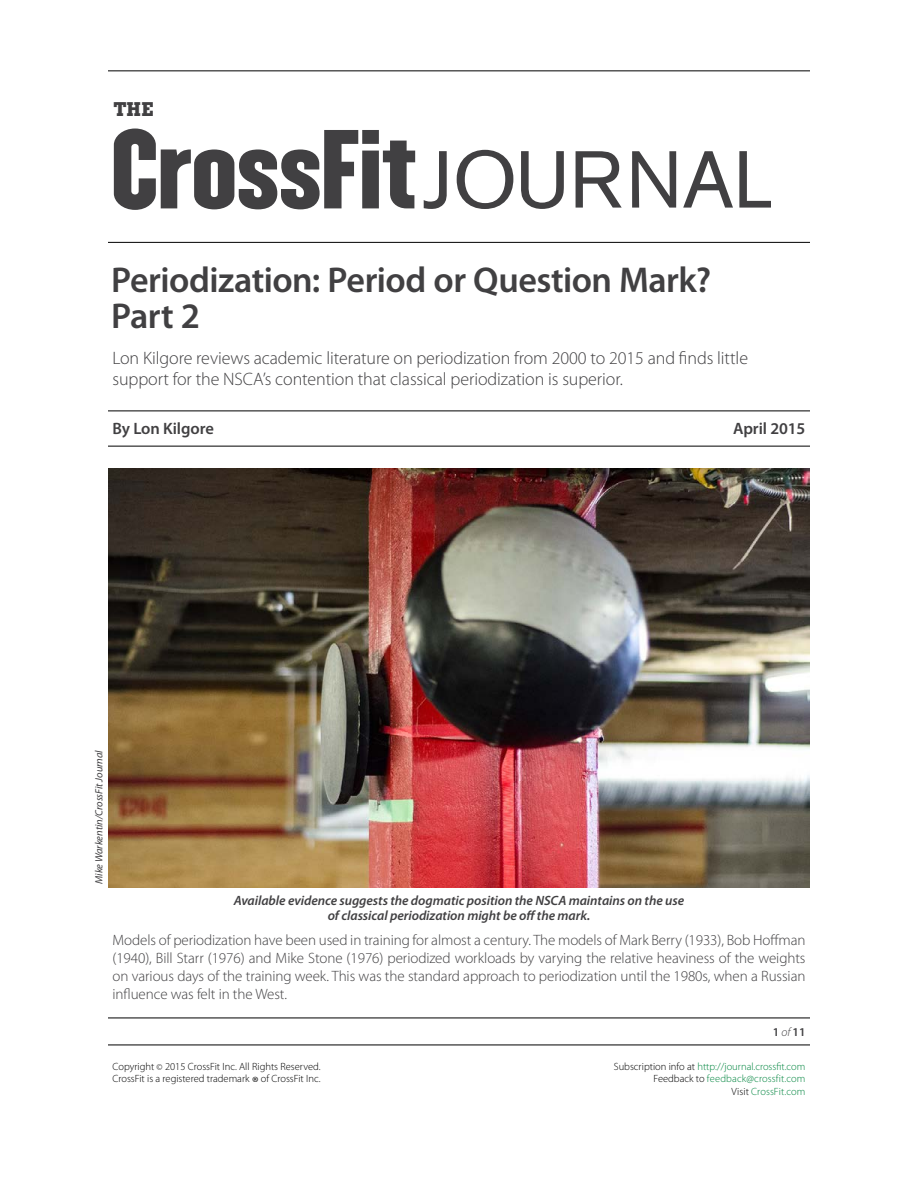
<style>
.page{position:relative;width:918px;height:1188px;background:#fff}
.page>*{position:absolute;margin:0;border:0;box-sizing:border-box;transform-origin:0 0}
.t1{font:79.8px "Akzidenz Grotesk BE";color:#414042}
.t2{font:600 36px/36px "Myriad Pro";letter-spacing:-.015em;color:#414042}
.t3{font:700 19.65px "Boton";color:#414042}
.t4{font:300 18px/21px "Myriad Pro";letter-spacing:-.005em;color:#414042}
.t5{font:600 16.5px "Myriad Pro";letter-spacing:-.005em;color:#414042}
.t6{font:300 15px/18px "Myriad Pro";letter-spacing:-.005em;color:#414042;text-align:justify}
.t7{font:italic 600 13.5px/15px "Myriad Pro";letter-spacing:-.005em;color:#414042;text-align:center}
.t8{font:600 12px "Myriad Pro";color:#414042}
.t9{font:300 10.5px/12.6px "Myriad Pro";color:#00853f;text-align:right}
.t10{font:300 10.5px/12px "Myriad Pro";color:#000}
.t11{font:italic 10.5px "Myriad Pro";letter-spacing:-.005em;color:#414042}
.s1{font-weight:300;font-style:italic}
.s2{font-size:9px}
.s3{font-size:16.5px}
.s4{color:#000}
</style>
<div class="page">
<hr style="left:108px;top:1018px;width:702px;height:1px;background:#000">
<hr style="left:108px;top:1045px;width:702px;height:1px;background:#000">
<svg style="left:114px;top:129px;width:301px;height:81px"></svg>
<hr style="left:108px;top:242px;width:702px;height:1px;background:#000">
<hr style="left:108px;top:71px;width:702px;height:1px;background:#000">
<hr style="left:108px;top:411px;width:702px;height:1px;background:#000">
<hr style="left:108px;top:446px;width:702px;height:1px;background:#000">
<img style="left:108px;top:469px;width:702px;height:418px">
<h3 class="t3" style="left:114px;top:98px;width:41px">THE</h3>
<h1 class="t1" style="left:423px;top:132px;width:354px">JOURNAL</h1>
<h2 class="t2" style="left:111px;top:262px;width:602px">Periodization: Period or Question Mark?<br>Part 2</h2>
<p class="t4" style="left:112px;top:347px;width:637px">Lon Kilgore reviews academic literature on periodization from 2000 to 2015 and finds little support for the NSCA’s contention that classical periodization is superior.</p>
<p class="t5" style="left:112px;top:419px;width:103px">By Lon Kilgore</p>
<p class="t5" style="left:733px;top:419px;width:74px">April 2015</p>
<p class="t11" style="left:93px;top:884px;width:135px;rotate:-90deg">Mike Warkentin/CrossFit Journal</p>
<p class="t7" style="left:234px;top:893px;width:452px">Available evidence suggests the dogmatic position the NSCA maintains on the use of classical periodization might be off the mark.</p>
<p class="t6" style="left:112px;top:931px;width:695px">Models of periodization have been used in training for almost a century. The models of Mark Berry (1933), Bob Hoffman (1940), Bill Starr (1976) and Mike Stone (1976) periodized workloads by varying the relative heaviness of the weights on various days of the training week. This was the standard approach to periodization until the 1980s, when a Russian influence was felt in the West.</p>
<p class="t8" style="left:773px;top:1025px;width:34px">1 <span class="s1">of</span> 11</p>
<p class="t10" style="left:112px;top:1061px;width:210px">Copyright <span class="s2">©</span> 2015 CrossFit Inc. All Rights Reserved.<br>CrossFit is a registered trademark <span class="s3">®</span> of CrossFit Inc.</p>
<p class="t9" style="left:614px;top:1060px;width:193px"><span class="s4">Subscription info at</span> http://journal.crossfit.com<br><span class="s4">Feedback to</span> feedback@crossfit.com<br><span class="s4">Visit</span> CrossFit.com</p>
</div>
